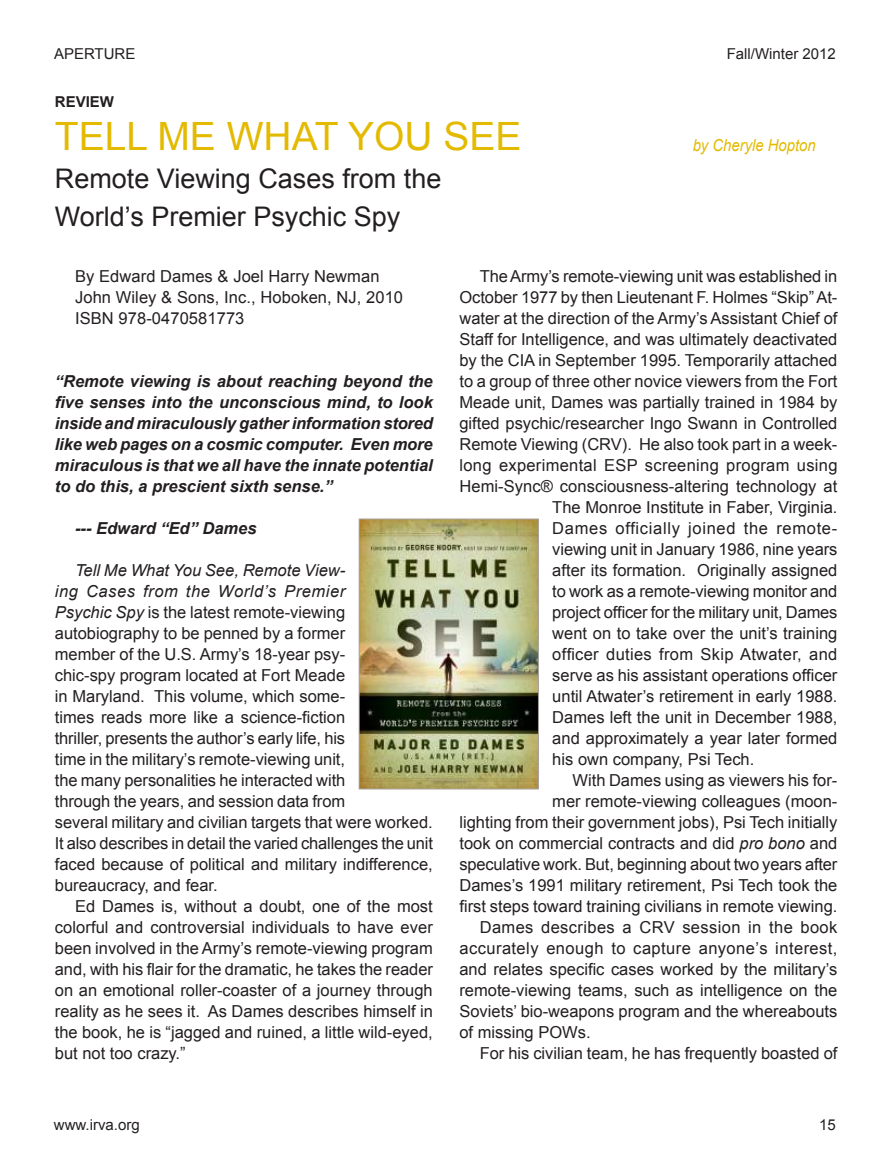
<style>
.page{position:relative;width:891px;height:1161px;background:#fff}
.page>*{position:absolute;margin:0;border:0;box-sizing:border-box;transform-origin:0 0}
.t1{font:39px "Arial";color:#e3ba00}
.t2{font:27px/37.8px "Arial";color:#231f20}
.t3{font:16.5px/21px "Arial";color:#231f20}
.t4{font:italic 700 16.5px/21px "Arial";color:#231f20;text-align:justify}
.t5{font:16.5px "Arial";letter-spacing:.025em;color:#231f20}
.t6{font:16.5px "Arial";letter-spacing:.02em;color:#231f20}
.t7{font:16.5px "Arial";letter-spacing:.04em;color:#231f20}
.t8{font:italic 16.5px "Arial";color:#e3ba00;scale:.9 1}
.t9{font:15px "Arial";color:#231f20}
.t10{font:700 15px "Arial";color:#231f20}
.s1{font-style:italic}
</style>
<div class="page">
<img style="left:361px;top:521px;width:176px;height:266px">
<div style="left:359px;top:519px;width:180px;height:270px;border:1px solid #a9a3a0"></div>
<p class="t9" style="left:54px;top:47px;width:83px">APERTURE</p>
<p class="t9" style="left:727px;top:47px;width:111px">Fall/Winter 2012</p>
<p class="t10" style="left:55px;top:96px;width:61px">REVIEW</p>
<h1 class="t1" style="left:55px;top:120px;width:468px">TELL ME WHAT YOU SEE</h1>
<h2 class="t2" style="left:55px;top:162px;width:388px">Remote Viewing Cases from the<br>World’s Premier Psychic Spy</h2>
<p class="t8" style="left:693px;top:139px;width:138px">by Cheryle Hopton</p>
<p class="t3" style="left:75px;top:267px;width:330px">By Edward Dames &amp; Joel Harry Newman<br>John Wiley &amp; Sons, Inc., Hoboken, NJ, 2010<br>ISBN 978-0470581773</p>
<p class="t4" style="left:55px;top:372px;width:380px">“Remote viewing is about reaching beyond the five senses into the unconscious mind, to look inside and miraculously gather information stored like web pages on a cosmic computer. Even more miraculous is that we all have the innate potential to do this, a prescient sixth sense.”</p>
<p class="t4" style="left:75px;top:519px;width:183px">--- Edward “Ed” Dames</p>
<p class="t3" style="left:55px;top:561px;width:380px;text-indent:20px"><span class="s1">Tell Me What You See, Remote View-<br>ing Cases from the World’s Premier<br>Psychic Spy</span> is the latest remote-viewing autobiography to be penned by a former<br>member of the U.S. Army’s 18-year psy-<br>chic-spy program located at Fort Meade<br>in Maryland. This volume, which some-<br>times reads more like a science-fiction<br>thriller, presents the author’s early life, his<br>time in the military’s remote-viewing unit,<br>the many personalities he interacted with<br>through the years, and session data from<br>several military and civilian targets that were worked.<br>It also describes in detail the varied challenges the unit faced because of political and military indifference, bureaucracy, and fear.</p>
<p class="t3" style="left:55px;top:897px;width:380px;text-align:justify;text-indent:20px">Ed Dames is, without a doubt, one of the most colorful and controversial individuals to have ever been involved in the Army’s remote-viewing program and, with his flair for the dramatic, he takes the reader on an emotional roller-coaster of a journey through reality as he sees it. As Dames describes himself in the book, he is “jagged and ruined, a little wild-eyed, but not too crazy.”</p>
<p class="t3" style="left:480px;top:267px;width:359px">The Army’s remote-viewing unit was established in</p>
<p class="t3" style="left:459px;top:288px;width:380px">October 1977 by then Lieutenant F. Holmes “Skip” At-</p>
<p class="t3" style="left:459px;top:309px;width:379px">water at the direction of the Army’s Assistant Chief of</p>
<p class="t3" style="left:459px;top:330px;width:379px">Staff for Intelligence, and was ultimately deactivated</p>
<p class="t3" style="left:459px;top:351px;width:379px">by the CIA in September 1995. Temporarily attached</p>
<p class="t3" style="left:459px;top:372px;width:379px">to a group of three other novice viewers from the Fort</p>
<p class="t3" style="left:459px;top:393px;width:379px">Meade unit, Dames was partially trained in 1984 by</p>
<p class="t3" style="left:459px;top:414px;width:379px">gifted psychic/researcher Ingo Swann in Controlled</p>
<p class="t3" style="left:459px;top:435px;width:379px">Remote Viewing (CRV). He also took part in a week-</p>
<p class="t6" style="left:459px;top:458px;width:380px">long experimental ESP screening program using</p>
<p class="t3" style="left:459px;top:477px;width:379px">Hemi-Sync® consciousness-altering technology at</p>
<p class="t3" style="left:552px;top:498px;width:287px">The Monroe Institute in Faber, Virginia.</p>
<p class="t7" style="left:552px;top:521px;width:286px">Dames officially joined the remote-</p>
<p class="t3" style="left:552px;top:540px;width:287px">viewing unit in January 1986, nine years</p>
<p class="t3" style="left:552px;top:561px;width:287px">after its formation. Originally assigned</p>
<p class="t3" style="left:552px;top:582px;width:287px">to work as a remote-viewing monitor and</p>
<p class="t3" style="left:552px;top:602px;width:287px">project officer for the military unit, Dames</p>
<p class="t3" style="left:552px;top:624px;width:287px">went on to take over the unit’s training</p>
<p class="t6" style="left:552px;top:643px;width:287px">officer duties from Skip Atwater, and</p>
<p class="t3" style="left:552px;top:665px;width:287px">serve as his assistant operations officer</p>
<p class="t3" style="left:552px;top:687px;width:287px">until Atwater’s retirement in early 1988.</p>
<p class="t3" style="left:552px;top:708px;width:287px">Dames left the unit in December 1988,</p>
<p class="t3" style="left:552px;top:729px;width:287px">and approximately a year later formed</p>
<p class="t3" style="left:552px;top:750px;width:204px">his own company, Psi Tech.</p>
<p class="t3" style="left:573px;top:771px;width:266px">With Dames using as viewers his for-</p>
<p class="t3" style="left:552px;top:792px;width:287px">mer remote-viewing colleagues (moon-</p>
<p class="t3" style="left:459px;top:813px;width:379px">lighting from their government jobs), Psi Tech initially</p>
<p class="t3" style="left:459px;top:834px;width:379px">took on commercial contracts and did <span class="s1">pro bono</span> and</p>
<p class="t3" style="left:459px;top:855px;width:379px">speculative work. But, beginning about two years after</p>
<p class="t3" style="left:459px;top:876px;width:380px">Dames’s 1991 military retirement, Psi Tech took the</p>
<p class="t3" style="left:459px;top:896px;width:379px">first steps toward training civilians in remote viewing.</p>
<p class="t5" style="left:480px;top:920px;width:359px">Dames describes a CRV session in the book</p>
<p class="t5" style="left:459px;top:941px;width:380px">accurately enough to capture anyone’s interest,</p>
<p class="t3" style="left:459px;top:959px;width:379px">and relates specific cases worked by the military’s</p>
<p class="t3" style="left:459px;top:981px;width:379px">remote-viewing teams, such as intelligence on the</p>
<p class="t3" style="left:459px;top:1002px;width:379px">Soviets’ bio-weapons program and the whereabouts</p>
<p class="t3" style="left:459px;top:1023px;width:133px">of missing POWs.</p>
<p class="t3" style="left:480px;top:1044px;width:359px">For his civilian team, he has frequently boasted of</p>
<p class="t9" style="left:54px;top:1118px;width:87px">www.irva.org</p>
<p class="t9" style="left:819px;top:1118px;width:18px">15</p>
</div>
